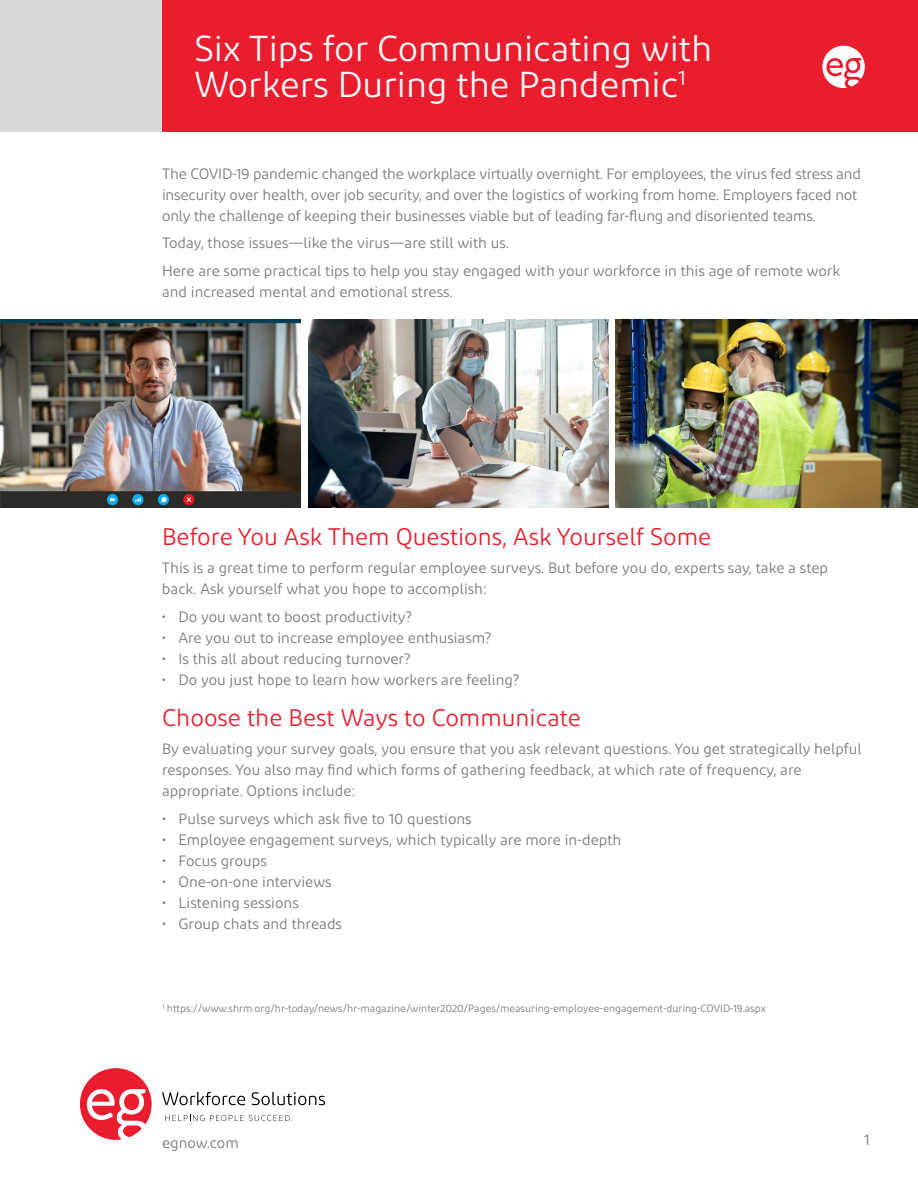
<style>
.page{position:relative;width:918px;height:1188px;background:#fff}
.page>*{position:absolute;margin:0;border:0;box-sizing:border-box;transform-origin:0 0}
.t1{font:36px/36px "Diodrum";color:#fff}
.t2{font:24px "Diodrum";color:#e91d2d}
.t3{font:15px/21px "Diodrum";color:#76777b}
.t4{font:10.5px "Diodrum";color:#76777b}
</style>
<div class="page">
<div style="left:162px;top:0;width:756px;height:132px;background:#e91d2d"></div>
<div style="left:0;top:0;width:162px;height:132px;background:#d9d8d8"></div>
<svg style="left:822px;top:46px;width:43px;height:42px"></svg>
<div style="left:848px;top:61px;width:9px;height:9px;background:#fff;border-radius:50%"></div>
<img style="left:0;top:319px;width:301px;height:188px">
<img style="left:308px;top:319px;width:301px;height:188px">
<img style="left:616px;top:319px;width:302px;height:188px">
<svg style="left:162px;top:1092px;width:83px;height:13px"></svg>
<svg style="left:252px;top:1092px;width:73px;height:13px"></svg>
<svg style="left:165px;top:1115px;width:39px;height:6px"></svg>
<svg style="left:210px;top:1115px;width:82px;height:6px"></svg>
<svg style="left:80px;top:1068px;width:72px;height:72px"></svg>
<div style="left:124px;top:1094px;width:15px;height:16px;background:#e91d2d;border-radius:50%"></div>
<h1 class="t1" style="left:194px;top:30px;width:519px">Six Tips for Communicating with<br>Workers During the Pandemic<sup>1</sup></h1>
<p class="t3" style="left:162px;top:163px;width:701px">The COVID-19 pandemic changed the workplace virtually overnight. For employees, the virus fed stress and insecurity over health, over job security, and over the logistics of working from home. Employers faced not only the challenge of keeping their businesses viable but of leading far-flung and disoriented teams.</p>
<p class="t3" style="left:162px;top:229px;width:680px;line-height:27.8px">Today, those issues—like the virus—are still with us.<br>Here are some practical tips to help you stay engaged with your workforce in this age of remote work</p>
<p class="t3" style="left:162px;top:281px;width:292px">and increased mental and emotional stress.</p>
<h2 class="t2" style="left:162px;top:522px;width:551px">Before You Ask Them Questions, Ask Yourself Some</h2>
<p class="t3" style="left:162px;top:557px;width:668px">This is a great time to perform regular employee surveys. But before you do, experts say, take a step back. Ask yourself what you hope to accomplish:</p>
<p class="t3" style="left:162px;top:606px;width:251px">• Do you want to boost productivity?</p>
<p class="t3" style="left:162px;top:627px;width:331px">• Are you out to increase employee enthusiasm?</p>
<p class="t3" style="left:162px;top:648px;width:250px">• Is this all about reducing turnover?</p>
<p class="t3" style="left:162px;top:669px;width:359px">• Do you just hope to learn how workers are feeling?</p>
<h2 class="t2" style="left:162px;top:703px;width:420px">Choose the Best Ways to Communicate</h2>
<p class="t3" style="left:162px;top:738px;width:701px">By evaluating your survey goals, you ensure that you ask relevant questions. You get strategically helpful responses. You also may find which forms of gathering feedback, at which rate of frequency, are appropriate. Options include:</p>
<p class="t3" style="left:162px;top:808px;width:311px">• Pulse surveys which ask five to 10 questions</p>
<p class="t3" style="left:162px;top:829px;width:461px">• Employee engagement surveys, which typically are more in-depth</p>
<p class="t3" style="left:162px;top:850px;width:106px">• Focus groups</p>
<p class="t3" style="left:162px;top:871px;width:171px">• One-on-one interviews</p>
<p class="t3" style="left:162px;top:892px;width:138px">• Listening sessions</p>
<p class="t3" style="left:162px;top:913px;width:182px">• Group chats and threads</p>
<p class="t4" style="left:162px;top:1002px;width:605px"><sup>1</sup> https://www.shrm.org/hr-today/news/hr-magazine/winter2020/Pages/measuring-employee-engagement-during-COVID-19.aspx</p>
<p class="t3" style="left:162px;top:1132px;width:78px">egnow.com</p>
<p class="t3" style="left:864px;top:1129px;width:7px">1</p>
</div>
